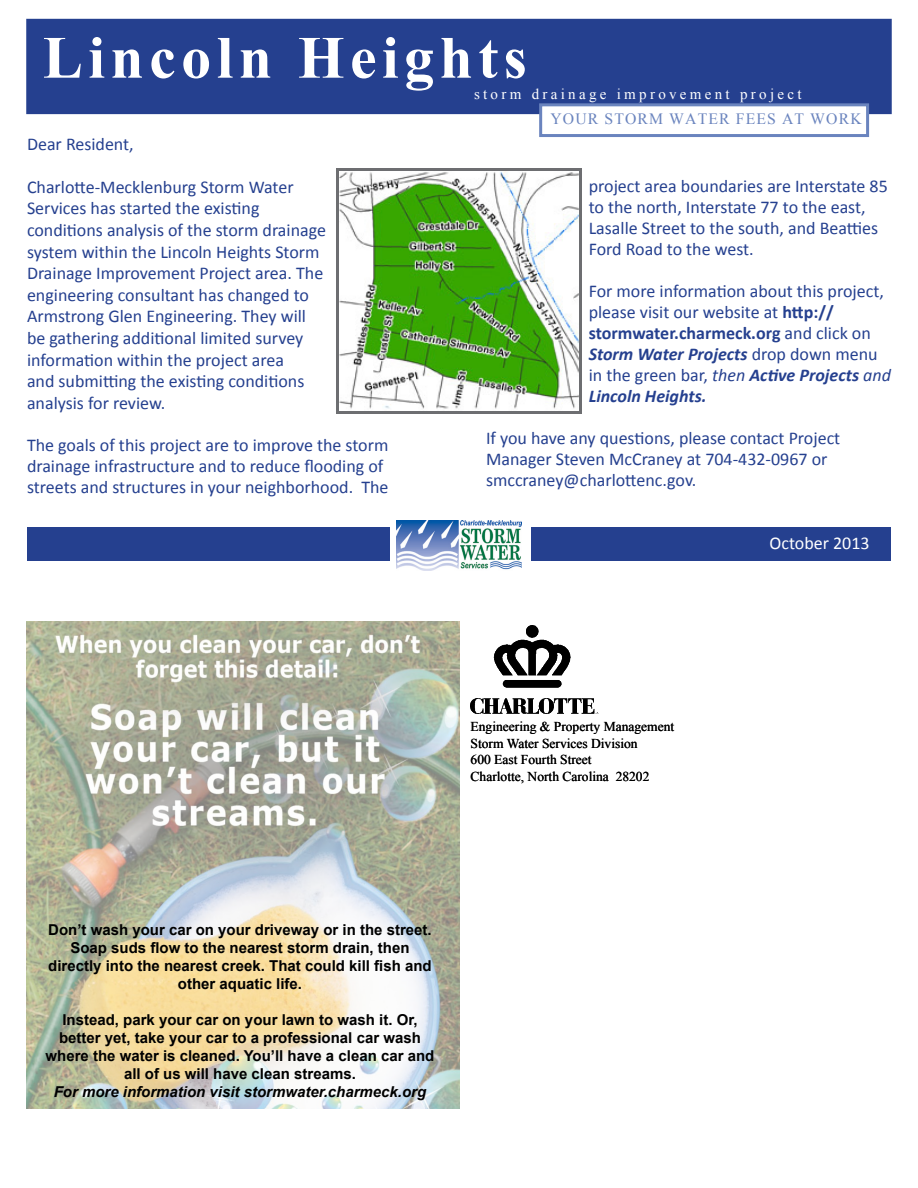
<style>
.page{position:relative;width:918px;height:1188px;background:#fff}
.page>*{position:absolute;margin:0;border:0;box-sizing:border-box;transform-origin:0 0}
.t1{font:700 60px "Times New Roman";letter-spacing:.09em;color:#fff}
.t2{font:18px/21px "Calibri";color:#25408f}
.t3{font:18px "Calibri";color:#fff}
.t4{font:15.75px "Times New Roman";letter-spacing:.07em;color:#6a84be}
.t5{font:700 15px/18px "Arial";color:#000;text-align:center}
.t6{font:italic 700 15px "Arial";color:#000}
.t7{font:15px "Times New Roman";letter-spacing:.22em;color:#fff}
.t8{font:13.5px/16.5px "Times New Roman";color:#000}
.s1{font-weight:700}
.s2{font-weight:700;font-style:italic}
.s3{font-style:italic}
</style>
<div class="page">
<div style="left:26px;top:19px;width:866px;height:95px;background:#25408f"></div>
<div style="left:539px;top:103px;width:330px;height:34px;background:#fff;border:3px solid #6a84be"></div>
<div style="left:27px;top:527px;width:864px;height:34px;background:#25408f"></div>
<div style="left:390px;top:518px;width:141px;height:56px;background:#fff"></div>
<img style="left:397px;top:521px;width:124px;height:49px">
<img style="left:340px;top:172px;width:238px;height:237px">
<div style="left:336px;top:168px;width:246px;height:246px;border:3px solid #6d6e71"></div>
<img style="left:26px;top:621px;width:434px;height:488px">
<img style="left:471px;top:626px;width:128px;height:88px">
<h1 class="t1" style="left:43px;top:16px;width:486px">Lincoln Heights</h1>
<p class="t7" style="left:474px;top:84px;width:329px">storm drainage improvement project</p>
<p class="t4" style="left:550px;top:108px;width:313px">YOUR STORM WATER FEES AT WORK</p>
<p class="t2" style="left:27px;top:134px;width:108px">Dear Resident,</p>
<p class="t2" style="left:27px;top:176px;width:301px;line-height:21.6px">Charlotte-Mecklenburg Storm Water Services has started the existing conditions analysis of the storm drainage system within the Lincoln Heights Storm Drainage Improvement Project area. The engineering consultant has changed to Armstrong Glen Engineering. They will be gathering additional limited survey information within the project area<br>and submitting the existing conditions analysis for review.</p>
<p class="t2" style="left:27px;top:434px;width:363px">The goals of this project are to improve the storm drainage infrastructure and to reduce flooding of streets and structures in your neighborhood. The</p>
<p class="t2" style="left:589px;top:176px;width:301px">project area boundaries are Interstate 85 to the north, Interstate 77 to the east, Lasalle Street to the south, and Beatties Ford Road to the west.</p>
<p class="t2" style="left:589px;top:281px;width:304px">For more information about this project, please visit our website at <span class="s1">http:// stormwater.charmeck.org</span> and click on <span class="s2">Storm Water Projects</span> drop down menu in the green bar, <span class="s3">then</span> <span class="s2">Active Projects</span> <span class="s3">and </span><span class="s2">Lincoln Heights.</span></p>
<p class="t2" style="left:486px;top:428px;width:356px">If you have any questions, please contact Project<br>Manager Steven McCraney at 704-432-0967 or smccraney@charlottenc.gov.</p>
<p class="t8" style="left:471px;top:718px;width:205px">Engineering &amp; Property Management<br>Storm Water Services Division<br>600 East Fourth Street<br>Charlotte, North Carolina 28202</p>
<p class="t5" style="left:48px;top:922px;width:385px">Don’t wash your car on your driveway or in the street.<br>Soap suds flow to the nearest storm drain, then directly into the nearest creek. That could kill fish and other aquatic life.</p>
<p class="t5" style="left:46px;top:1012px;width:390px">Instead, park your car on your lawn to wash it. Or, better yet, take your car to a professional car wash where the water is cleaned. You’ll have a clean car and all of us will have clean streams.</p>
<p class="t6" style="left:54px;top:1082px;width:374px">For more information visit stormwater.charmeck.org</p>
<p class="t3" style="left:770px;top:532px;width:102px">October 2013</p>
</div>
